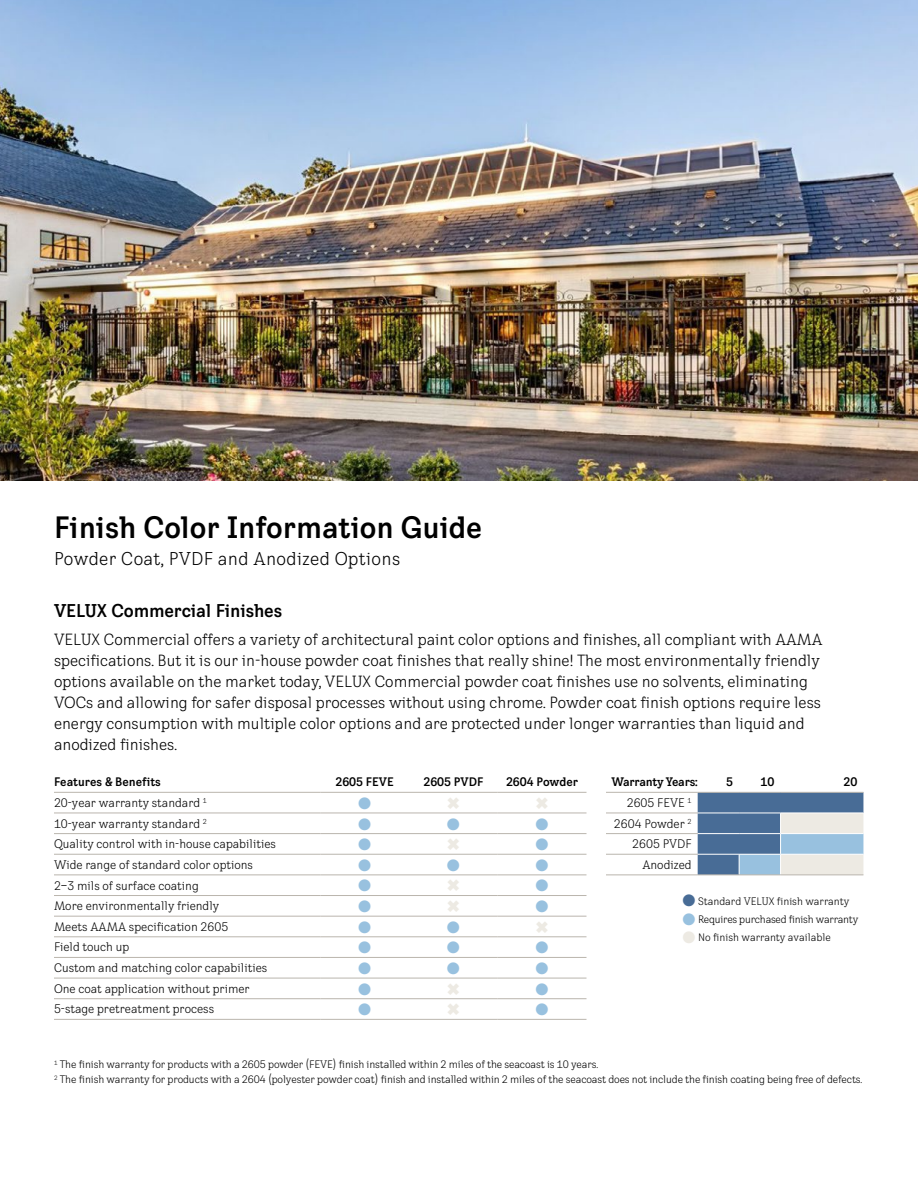
<style>
.page{position:relative;width:918px;height:1188px;background:#fff}
.page>*{position:absolute;margin:0;border:0;box-sizing:border-box;transform-origin:0 0}
.t1{font:700 condensed 30px "VELUX Transform";color:#000}
.t2{font:condensed 18px "VELUX Transform";letter-spacing:.02em;color:#000}
.t3{font:700 condensed 18px "VELUX Transform";letter-spacing:-.01em;color:#000}
.t4{font:16.5px "Zapf Dingbats ITC";color:#98c1df}
.t5{font:condensed 15.75px/21px "VELUX Transform";color:#000}
.t6{font:condensed 12px/20.7px "VELUX Transform";color:#000;text-align:right}
.t7{font:700 condensed 12px "VELUX Transform";color:#000}
.t8{font:700 condensed 12px "VELUX Transform";letter-spacing:-.02em;color:#000}
.t9{font:condensed 10.5px/15px "VELUX Transform";letter-spacing:-.01em;color:#000}
.s1{color:#486c96}
.s2{color:#98c1df}
.s3{color:#edeae3}
</style>
<div class="page">
<img style="left:0;top:0;width:918px;height:481px">
<svg style="left:698px;top:793px;width:165px;height:82px;background:#849eb9"></svg>
<hr style="left:606px;top:792px;width:92px;height:1px;background:#bab5ad">
<hr style="left:698px;top:792px;width:41px;height:1px;background:#bab5ad">
<hr style="left:739px;top:792px;width:42px;height:1px;background:#bab5ad">
<hr style="left:781px;top:792px;width:41px;height:1px;background:#bab5ad">
<hr style="left:822px;top:792px;width:41px;height:1px;background:#bab5ad">
<hr style="left:606px;top:813px;width:92px;height:1px;background:#bab5ad">
<hr style="left:606px;top:833px;width:92px;height:1px;background:#bab5ad">
<hr style="left:606px;top:854px;width:92px;height:1px;background:#bab5ad">
<hr style="left:606px;top:875px;width:92px;height:1px;background:#bab5ad">
<hr style="left:698px;top:875px;width:41px;height:1px;background:#bab5ad">
<hr style="left:739px;top:875px;width:42px;height:1px;background:#bab5ad">
<hr style="left:781px;top:875px;width:41px;height:1px;background:#bab5ad">
<hr style="left:822px;top:875px;width:41px;height:1px;background:#bab5ad">
<hr style="left:54px;top:792px;width:266px;height:1px;background:#bab5ad">
<hr style="left:320px;top:792px;width:89px;height:1px;background:#bab5ad">
<hr style="left:409px;top:792px;width:89px;height:1px;background:#bab5ad">
<hr style="left:498px;top:792px;width:89px;height:1px;background:#bab5ad">
<hr style="left:54px;top:813px;width:266px;height:1px;background:#bab5ad">
<hr style="left:54px;top:833px;width:266px;height:1px;background:#bab5ad">
<hr style="left:54px;top:854px;width:266px;height:1px;background:#bab5ad">
<hr style="left:54px;top:875px;width:266px;height:1px;background:#bab5ad">
<hr style="left:54px;top:895px;width:266px;height:1px;background:#bab5ad">
<hr style="left:320px;top:813px;width:89px;height:1px;background:#bab5ad">
<hr style="left:320px;top:833px;width:89px;height:1px;background:#bab5ad">
<hr style="left:320px;top:854px;width:89px;height:1px;background:#bab5ad">
<hr style="left:320px;top:875px;width:89px;height:1px;background:#bab5ad">
<hr style="left:320px;top:895px;width:89px;height:1px;background:#bab5ad">
<hr style="left:409px;top:813px;width:89px;height:1px;background:#bab5ad">
<hr style="left:409px;top:833px;width:89px;height:1px;background:#bab5ad">
<hr style="left:409px;top:854px;width:89px;height:1px;background:#bab5ad">
<hr style="left:409px;top:875px;width:89px;height:1px;background:#bab5ad">
<hr style="left:409px;top:895px;width:89px;height:1px;background:#bab5ad">
<hr style="left:498px;top:813px;width:89px;height:1px;background:#bab5ad">
<hr style="left:498px;top:833px;width:89px;height:1px;background:#bab5ad">
<hr style="left:498px;top:854px;width:89px;height:1px;background:#bab5ad">
<hr style="left:498px;top:875px;width:89px;height:1px;background:#bab5ad">
<hr style="left:498px;top:895px;width:89px;height:1px;background:#bab5ad">
<hr style="left:54px;top:916px;width:266px;height:1px;background:#bab5ad">
<hr style="left:320px;top:916px;width:89px;height:1px;background:#bab5ad">
<hr style="left:409px;top:916px;width:89px;height:1px;background:#bab5ad">
<hr style="left:498px;top:916px;width:89px;height:1px;background:#bab5ad">
<hr style="left:54px;top:936px;width:266px;height:1px;background:#bab5ad">
<hr style="left:54px;top:957px;width:266px;height:1px;background:#bab5ad">
<hr style="left:54px;top:978px;width:266px;height:1px;background:#bab5ad">
<hr style="left:320px;top:936px;width:89px;height:1px;background:#bab5ad">
<hr style="left:320px;top:957px;width:89px;height:1px;background:#bab5ad">
<hr style="left:320px;top:978px;width:89px;height:1px;background:#bab5ad">
<hr style="left:409px;top:936px;width:89px;height:1px;background:#bab5ad">
<hr style="left:409px;top:957px;width:89px;height:1px;background:#bab5ad">
<hr style="left:409px;top:978px;width:89px;height:1px;background:#bab5ad">
<hr style="left:498px;top:936px;width:89px;height:1px;background:#bab5ad">
<hr style="left:498px;top:957px;width:89px;height:1px;background:#bab5ad">
<hr style="left:498px;top:978px;width:89px;height:1px;background:#bab5ad">
<hr style="left:54px;top:998px;width:266px;height:1px;background:#bab5ad">
<hr style="left:54px;top:1019px;width:266px;height:1px;background:#bab5ad">
<hr style="left:320px;top:998px;width:89px;height:1px;background:#bab5ad">
<hr style="left:320px;top:1019px;width:89px;height:1px;background:#bab5ad">
<hr style="left:409px;top:998px;width:89px;height:1px;background:#bab5ad">
<hr style="left:409px;top:1019px;width:89px;height:1px;background:#bab5ad">
<hr style="left:498px;top:998px;width:89px;height:1px;background:#bab5ad">
<hr style="left:498px;top:1019px;width:89px;height:1px;background:#bab5ad">
<h1 class="t1" style="left:54px;top:509px;width:430px">Finish Color Information Guide</h1>
<p class="t2" style="left:54px;top:548px;width:348px">Powder Coat, PVDF and Anodized Options</p>
<p class="t3" style="left:54px;top:600px;width:230px">VELUX Commercial Finishes</p>
<p class="t5" style="left:54px;top:629px;width:770px">VELUX Commercial offers a variety of architectural paint color options and finishes, all compliant with AAMA specifications. But it is our in-house powder coat finishes that really shine! The most environmentally friendly options available on the market today, VELUX Commercial powder coat finishes use no solvents, eliminating VOCs and allowing for safer disposal processes without using chrome. Powder coat finish options require less energy consumption with multiple color options and are protected under longer warranties than liquid and anodized finishes.</p>
<p class="t7" style="left:54px;top:775px;width:108px">Features &amp; Benefits</p>
<p class="t7" style="left:335px;top:775px;width:60px">2605 FEVE</p>
<p class="t7" style="left:423px;top:775px;width:61px">2605 PVDF</p>
<p class="t7" style="left:506px;top:775px;width:74px">2604 Powder</p>
<p class="t6" style="left:54px;top:792px;width:154px">20-year warranty standard <sup>1</sup></p>
<p class="t4" style="left:358px;top:795px;width:15px">●</p>
<p class="t6" style="left:54px;top:813px;width:154px">10-year warranty standard <sup>2</sup></p>
<p class="t4" style="left:358px;top:816px;width:15px">●</p>
<p class="t4" style="left:447px;top:816px;width:15px">●</p>
<p class="t4" style="left:536px;top:816px;width:15px">●</p>
<p class="t6" style="left:54px;top:833px;width:223px">Quality control with in-house capabilities</p>
<p class="t4" style="left:358px;top:837px;width:15px">●</p>
<p class="t4" style="left:536px;top:837px;width:15px">●</p>
<p class="t6" style="left:54px;top:854px;width:201px">Wide range of standard color options</p>
<p class="t4" style="left:358px;top:857px;width:15px">●</p>
<p class="t4" style="left:447px;top:857px;width:15px">●</p>
<p class="t4" style="left:536px;top:857px;width:15px">●</p>
<p class="t6" style="left:54px;top:875px;width:146px">2–3 mils of surface coating</p>
<p class="t4" style="left:358px;top:878px;width:15px">●</p>
<p class="t4" style="left:536px;top:878px;width:15px">●</p>
<p class="t6" style="left:54px;top:895px;width:167px">More environmentally friendly</p>
<p class="t4" style="left:358px;top:899px;width:15px">●</p>
<p class="t4" style="left:536px;top:899px;width:15px">●</p>
<p class="t6" style="left:54px;top:916px;width:176px">Meets AAMA specification 2605</p>
<p class="t4" style="left:358px;top:919px;width:15px">●</p>
<p class="t4" style="left:447px;top:919px;width:15px">●</p>
<p class="t6" style="left:54px;top:937px;width:77px">Field touch up</p>
<p class="t4" style="left:358px;top:940px;width:15px">●</p>
<p class="t4" style="left:447px;top:940px;width:15px">●</p>
<p class="t4" style="left:536px;top:940px;width:15px">●</p>
<p class="t6" style="left:54px;top:957px;width:215px">Custom and matching color capabilities</p>
<p class="t4" style="left:358px;top:961px;width:15px">●</p>
<p class="t4" style="left:447px;top:961px;width:15px">●</p>
<p class="t4" style="left:536px;top:961px;width:15px">●</p>
<p class="t6" style="left:54px;top:978px;width:197px">One coat application without primer</p>
<p class="t4" style="left:358px;top:981px;width:15px">●</p>
<p class="t4" style="left:536px;top:981px;width:15px">●</p>
<p class="t6" style="left:54px;top:999px;width:162px">5-stage pretreatment process</p>
<p class="t4" style="left:358px;top:1002px;width:15px">●</p>
<p class="t4" style="left:536px;top:1002px;width:15px">●</p>
<p class="t8" style="left:611px;top:775px;width:88px">Warranty Years:</p>
<p class="t7" style="left:726px;top:775px;width:8px">5</p>
<p class="t7" style="left:761px;top:775px;width:15px">10</p>
<p class="t7" style="left:844px;top:775px;width:15px">20</p>
<p class="t6" style="left:614px;top:792px;width:79px">2605 FEVE <sup>1<br></sup>2604 Powder <sup>2<br></sup>2605 PVDF<br>Anodized</p>
<p class="t9" style="left:683px;top:893px;width:168px"><span class="s1">●</span> Standard VELUX finish warranty</p>
<p class="t9" style="left:683px;top:912px;width:177px"><span class="s2">●</span> Requires purchased finish warranty</p>
<p class="t9" style="left:683px;top:930px;width:150px"><span class="s3">●</span> No finish warranty available</p>
<p class="t9" style="left:54px;top:1057px;width:810px"><sup>1</sup> The finish warranty for products with a 2605 powder (FEVE) finish installed within 2 miles of the seacoast is 10 years.<br><sup>2</sup> The finish warranty for products with a 2604 (polyester powder coat) finish and installed within 2 miles of the seacoast does not include the finish coating being free of defects.</p>
</div>
